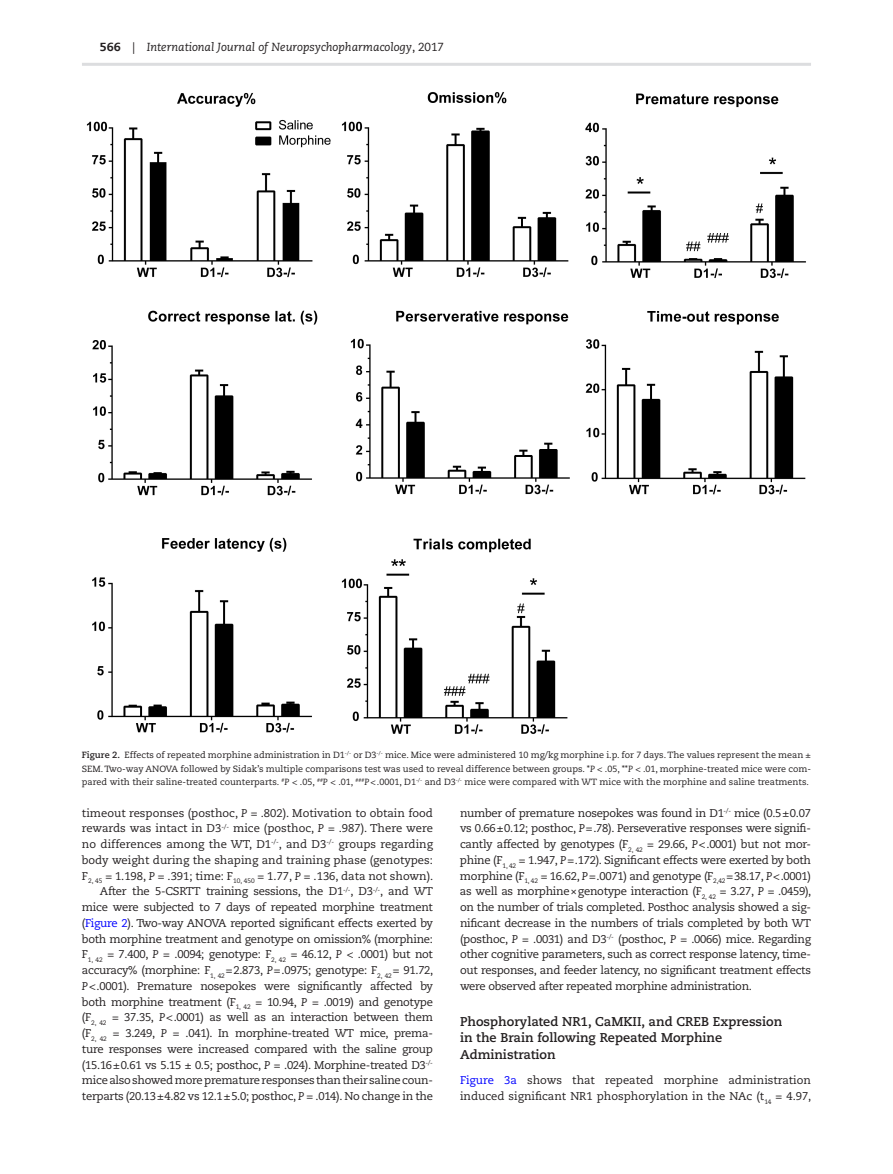
<style>
.page{position:relative;width:893px;height:1174px;background:#fff}
.page>*{position:absolute;margin:0;border:0;box-sizing:border-box;transform-origin:0 0}
.t1{font:700 12.75px/16.5px "Caecilia LT Std";color:#231f20}
.t2{font:italic 11.7px "Caecilia LT Std";color:#231f20}
.t3{font:11.25px/15.8px "Caecilia LT Std";letter-spacing:-.025em;color:#231f20;text-align:right}
.t4{font:11.25px/15.8px "Caecilia LT Std";color:#231f20}
.t5{font:9px/13.5px "Caecilia LT Std";color:#231f20;text-align:justify}
.s1{font-weight:800;font-style:normal}
.s2{font-style:normal}
.s3{font-weight:700}
.s4{font-style:italic}
.s5{color:#00f}
.s6{font-family:"Gandhari Unicode"}
</style>
<div class="page">
<hr style="left:82px;top:63px;width:729px;height:3px;background:#dcdddf">
<img style="left:86px;top:92px;width:720px;height:642px">
<p class="t2" style="left:100px;top:40px;width:346px"><span class="s1">566</span> <span class="s2">|</span> International Journal of Neuropsychopharmacology<span class="s2">, 2017</span></p>
<p class="t5" style="left:82px;top:748px;width:731px"><span class="s3">Figure 2.</span> Effects of repeated morphine administration in D1<sup>-/-</sup> or D3<sup>-/-</sup> mice. Mice were administered 10 mg/kg morphine i.p. for 7 days. The values represent the mean ± SEM. Two-way ANOVA followed by Sidak’s multiple comparisons test was used to reveal difference between groups. *<span class="s4">P</span> &lt; .05, **<span class="s4">P</span> &lt; .01, morphine-treated mice were com&shy;pared with their saline-treated counterparts. <sup>#</sup><span class="s4">P</span> &lt; .05, <sup>##</sup><span class="s4">P</span> &lt; .01, <sup>###</sup><span class="s4">P</span>&lt;.0001, D1<sup>-/-</sup> and D3<sup>-/-</sup> mice were compared with WT mice with the morphine and saline treatments.</p>
<p class="t3" style="left:82px;top:805px;width:353px">timeout responses (posthoc, <span class="s4">P</span> = .802). Motivation to obtain food rewards was intact in D3<sup>-/-</sup> mice (posthoc, <span class="s4">P</span> = .987). There were no differences among the WT, D1<sup>-/-</sup>, and D3<sup>-/-</sup> groups regarding body weight during the shaping and training phase (genotypes:<br>F<sub>2,</sub> <sub>45</sub> = 1.198, <span class="s4">P</span> = .391; time: F<sub>10,</sub> <sub>450</sub> = 1.77, <span class="s4">P</span> = .136, data not shown).<br>After the 5-CSRTT training sessions, the D1<sup>-/-</sup>, D3<sup>-/-</sup>, and WT mice were subjected to 7 days of repeated morphine treatment (<span class="s5">Figure 2</span>). Two-way ANOVA reported significant effects exerted by both morphine treatment and genotype on omission% (morphine:<br>F<sub>1,</sub> <sub>42</sub> = 7.400, <span class="s4">P</span> = .0094; genotype: F<sub>2,</sub> <sub>42</sub> = 46.12, <span class="s4">P</span> &lt; .0001) but not accuracy% (morphine: F<sub>1,</sub> <sub>42</sub> =2.873, <span class="s4">P</span>=.0975; genotype: F<sub>2,</sub> <sub>42</sub> = 91.72, <span class="s4">P</span>&lt;.0001). Premature nosepokes were significantly affected by both morphine treatment (F<sub>1,</sub> <sub>42</sub> = 10.94, <span class="s4">P</span> = .0019) and genotype (F<sub>2,</sub> <sub>42</sub> = 37.35, <span class="s4">P</span>&lt;.0001) as well as an interaction between them (F<sub>2,</sub> <sub>42</sub> = 3.249, <span class="s4">P</span> = .041). In morphine-treated WT mice, prema&shy;ture responses were increased compared with the saline group (15.16±0.61 vs 5.15 ± 0.5; posthoc, <span class="s4">P</span> = .024). Morphine-treated D3<sup>-/- </sup>mice also showed more premature responses than their saline coun&shy;terparts (20.13±4.82 vs 12.1±5.0; posthoc, <span class="s4">P</span> = .014). No change in the</p>
<p class="t3" style="left:460px;top:805px;width:353px;text-align:justify">number of premature nosepokes was found in D1<sup>-/-</sup> mice (0.5±0.07 vs 0.66±0.12; posthoc, <span class="s4">P</span>=.78). Perseverative responses were signifi&shy;cantly affected by genotypes (F<sub>2,</sub> <sub>42</sub> = 29.66, <span class="s4">P</span>&lt;.0001) but not mor&shy;phine (F<sub>1,</sub> <sub>42</sub> = 1.947, <span class="s4">P</span>=.172). Significant effects were exerted by both morphine (F<sub>1,</sub> <sub>42</sub> = 16.62, <span class="s4">P</span>=.0071) and genotype (F<sub>2,42</sub> =38.17, <span class="s4">P</span>&lt;.0001) as well as morphine<span class="s6">×</span>genotype interaction (F<sub>2,</sub> <sub>42</sub> = 3.27, <span class="s4">P</span> = .0459), on the number of trials completed. Posthoc analysis showed a sig&shy;nificant decrease in the numbers of trials completed by both WT (posthoc, <span class="s4">P</span> = .0031) and D3<sup>-/-</sup> (posthoc, <span class="s4">P</span> = .0066) mice. Regarding other cognitive parameters, such as correct response latency, time&shy;out responses, and feeder latency, no significant treatment effects were observed after repeated morphine administration.</p>
<p class="t1" style="left:460px;top:1013px;width:324px">Phosphorylated NR1, CaMKII, and CREB Expression in the Brain following Repeated Morphine<br>Administration</p>
<p class="t4" style="left:460px;top:1072px;width:353px"><span class="s5">Figure 3a</span> shows that repeated morphine administration induced significant NR1 phosphorylation in the NAc (t<sub>14</sub> = 4.97,</p>
</div>
